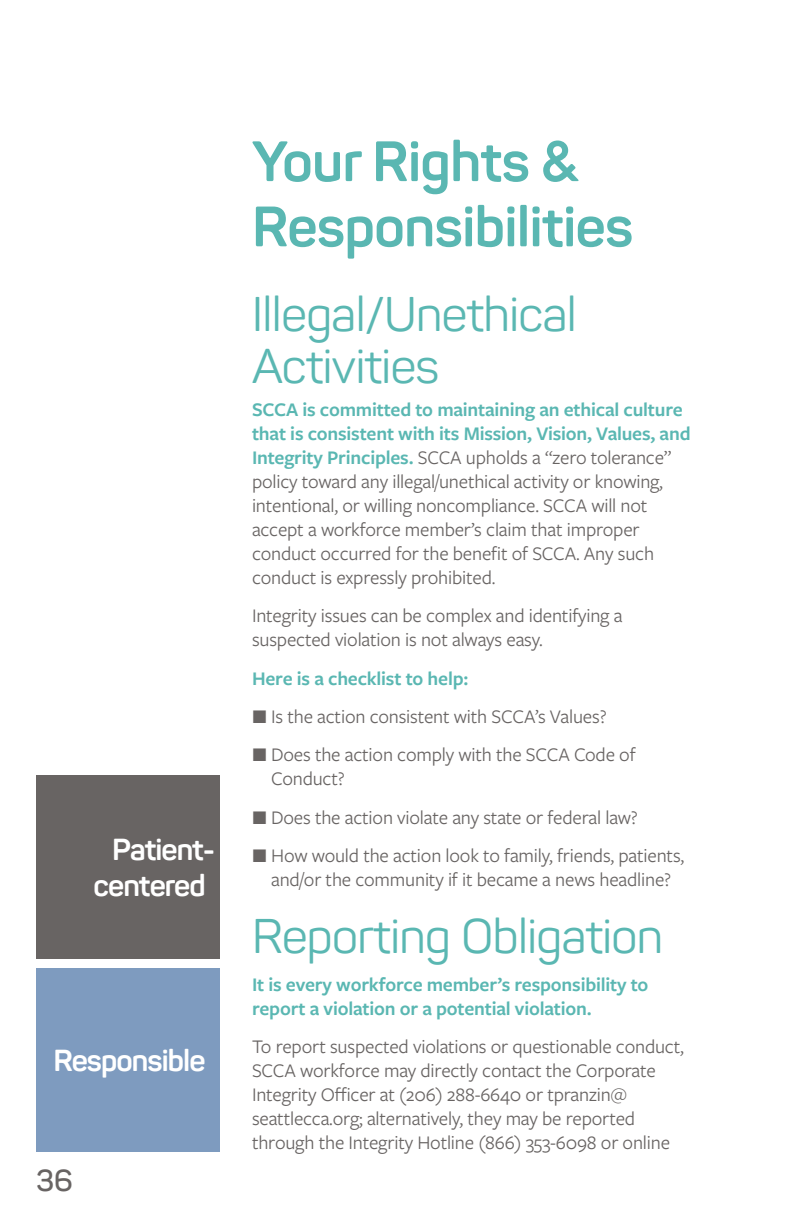
<style>
.page{position:relative;width:792px;height:1224px;background:#fff}
.page>*{position:absolute;margin:0;border:0;box-sizing:border-box;transform-origin:0 0}
.Main_head{font:700 56px/65.2px "Panton";letter-spacing:-.01em;color:#5ab7b2}
.Subhead{font:48px/52px "Panton";letter-spacing:-.01em;color:#5ab7b2}
.Body{font:48px "Panton";letter-spacing:-.01em;color:#5ab7b2}
.Values_heads{font:700 30px/36px "Panton";letter-spacing:-.03em;color:#fff}
.t1{font:600 30px "Panton";color:#686463}
.Body-2{font:20px/24px "Freight Sans Pro";letter-spacing:-.01em;color:#686463}
.Body-3{font:600 20px/24px "Freight Sans Pro";letter-spacing:-.01em;color:#5ab7b2}
.s1{font-weight:600;color:#5ab7b2}
</style>
<div class="page">
<div style="left:36px;top:775px;width:183px;height:184px;background:#686463"></div>
<div style="left:36px;top:969px;width:183px;height:183px;background:#7e9bbf"></div>
<p class="Values_heads" style="left:94px;top:831px;width:123px;text-indent:19px">Patient&shy;centered</p>
<p class="Values_heads" style="left:53px;top:1043px;width:154px">Responsible</p>
<h3 class="t1" style="left:36px;top:1162px;width:38px">36</h3>
<p class="Main_head" style="left:252px;top:128px;width:383px">Your Rights &amp;<br>Responsibilities</p>
<p class="Subhead" style="left:252px;top:288px;width:326px">Illegal/Unethical<br>Activities</p>
<p class="Body-2" style="left:252px;top:396px;width:440px"><span class="s1">SCCA is committed to maintaining an ethical culture that is consistent with its Mission, Vision, Values, and Integrity Principles.</span> SCCA upholds a “zero tolerance” policy toward any illegal/unethical activity or knowing, intentional, or willing noncompliance. SCCA will not accept a workforce member’s claim that improper conduct occurred for the benefit of SCCA. Any such conduct is expressly prohibited.</p>
<p class="Body-2" style="left:252px;top:603px;width:372px">Integrity issues can be complex and identifying a suspected violation is not always easy.</p>
<p class="Body-3" style="left:252px;top:665px;width:218px">Here is a checklist to help:</p>
<p class="Body-2" style="left:252px;top:704px;width:356px">T Is the action consistent with SCCA’s Values?</p>
<p class="Body-2" style="left:271px;top:742px;width:366px;text-indent:-19px">T Does the action comply with the SCCA Code of<br>Conduct?</p>
<p class="Body-2" style="left:252px;top:804px;width:387px">T Does the action violate any state or federal law?</p>
<p class="Body-2" style="left:252px;top:843px;width:434px;text-align:center">T How would the action look to family, friends, patients, and/or the community if it became a news headline?</p>
<p class="Body" style="left:252px;top:906px;width:413px">Reporting Obligation</p>
<p class="Body-3" style="left:252px;top:972px;width:398px">It is every workforce member’s responsibility to report a violation or a potential violation.</p>
<p class="Body-2" style="left:252px;top:1034px;width:433px">To report suspected violations or questionable conduct, SCCA workforce may directly contact the Corporate Integrity Officer at (206) 288-6640 or tpranzin@ seattlecca.org; alternatively, they may be reported through the Integrity Hotline (866) 353-6098 or online</p>
</div>
